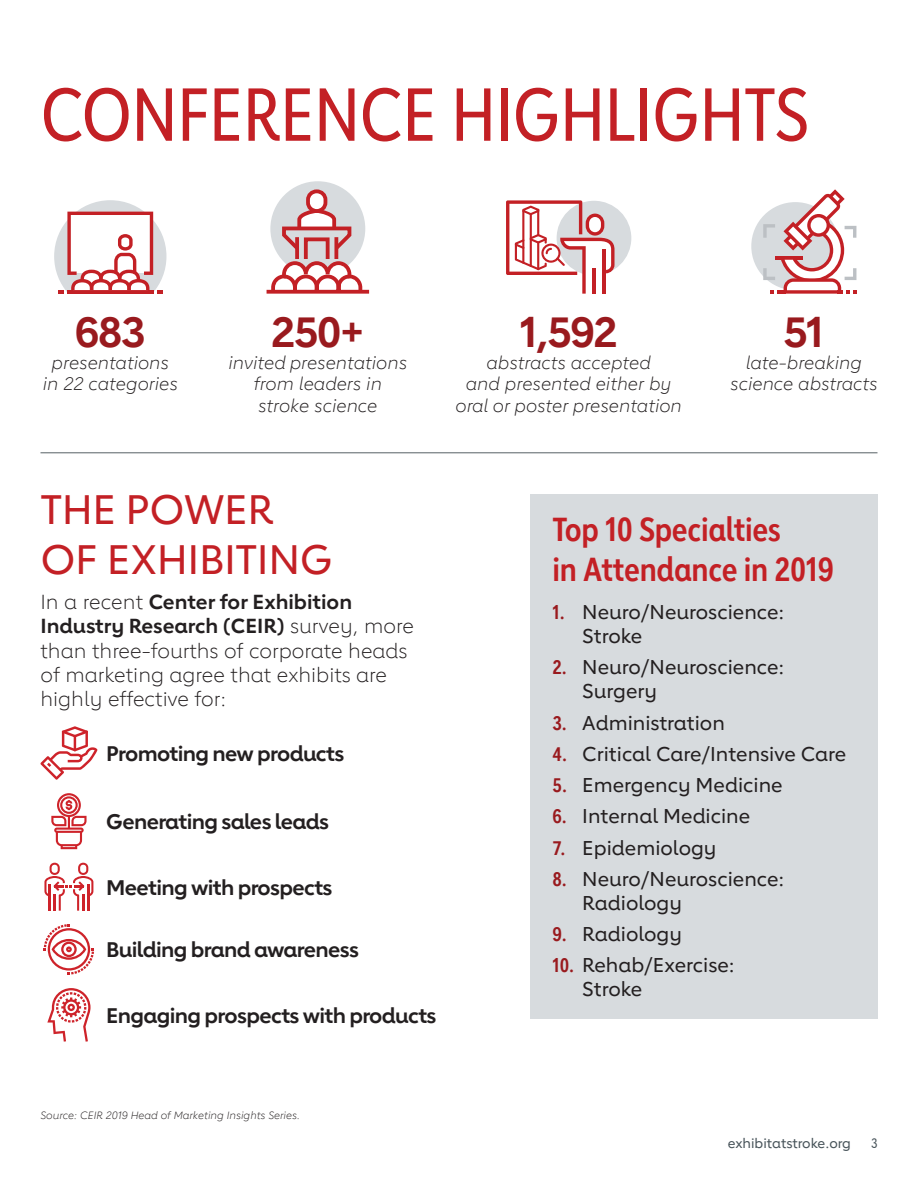
<style>
.page{position:relative;width:918px;height:1188px;background:#fff}
.page>*{position:absolute;margin:0;border:0;box-sizing:border-box;transform-origin:0 0}
.t1{font:73.65px "Lub Dub Condensed";letter-spacing:-.01em;color:#c32025}
.t2{font:700 42px "Lub Dub";letter-spacing:-.045em;color:#991a1e}
.t3{font:500 40.95px/49.2px "Lub Dub";letter-spacing:-.01em;color:#c32025}
.t4{font:700 33.15px/39.8px "Lub Dub Condensed";letter-spacing:-.01em;color:#c32025}
.t5{font:700 21px "Lub Dub";letter-spacing:-.03em;color:#231f20}
.t6{font:300 20.25px/24.3px "Lub Dub";color:#231f20}
.t7{font:500 19.8px/23.9px "Lub Dub";color:#231f20}
.t8{font:italic 300 18px/21.6px "Lub Dub";color:#231f20;text-align:center}
.t9{font:500 13.5px "Lub Dub";color:#475359}
.t10{font:13.5px "Lub Dub Condensed";color:#475359}
.t11{font:italic 300 10.5px "Lub Dub";color:#231f20}
.s1{font-weight:700}
.s2{font-family:"Lub Dub Condensed";font-weight:700;font-size:19.5px;color:#991a1e}
</style>
<div class="page">
<div style="left:530px;top:494px;width:348px;height:525px;background:#d7dbde"></div>
<div style="left:751px;top:202px;width:88px;height:88px;background:#d7dbde;border-radius:50%"></div>
<svg style="left:763px;top:189px;width:93px;height:105px"></svg>
<div style="left:557px;top:201px;width:74px;height:74px;background:#d7dbde;border-radius:50%"></div>
<svg style="left:506px;top:200px;width:109px;height:94px"></svg>
<div style="left:270px;top:181px;width:95px;height:95px;background:#d7dbde;border-radius:50%"></div>
<div style="left:308px;top:191px;width:17px;height:20px;background:#fff;border-radius:9px"></div>
<div style="left:306px;top:189px;width:21px;height:24px;border:4px solid #c32025;border-radius:9px"></div>
<svg style="left:266px;top:207px;width:104px;height:87px"></svg>
<svg style="left:54px;top:200px;width:112px;height:94px"></svg>
<hr style="left:40px;top:452px;width:838px;height:1px;background:#576065">
<svg style="left:51px;top:793px;width:36px;height:56px"></svg>
<svg style="left:47px;top:988px;width:44px;height:54px"></svg>
<svg style="left:44px;top:924px;width:50px;height:51px"></svg>
<svg style="left:44px;top:863px;width:49px;height:48px"></svg>
<svg style="left:40px;top:726px;width:57px;height:54px"></svg>
<p class="t1" style="left:40px;top:71px;width:770px">CONFERENCE HIGHLIGHTS</p>
<p class="t2" style="left:75px;top:307px;width:72px">683</p>
<p class="t8" style="left:43px;top:352px;width:137px">presentations in 22 categories</p>
<p class="t2" style="left:271px;top:307px;width:95px">250+</p>
<p class="t8" style="left:229px;top:352px;width:180px">invited presentations from leaders in stroke science</p>
<p class="t2" style="left:519px;top:307px;width:100px">1,592</p>
<p class="t8" style="left:456px;top:352px;width:228px">abstracts accepted<br>and presented either by oral or poster presentation</p>
<p class="t2" style="left:783px;top:307px;width:43px">51</p>
<p class="t8" style="left:730px;top:352px;width:149px">late-breaking science abstracts</p>
<p class="t3" style="left:40px;top:485px;width:294px">THE POWER<br>OF EXHIBITING</p>
<p class="t6" style="left:40px;top:590px;width:375px">In a recent <span class="s1">Center for Exhibition Industry Research (CEIR)</span> survey, more than three-fourths of corporate heads of marketing agree that exhibits are highly effective for:</p>
<p class="t5" style="left:106px;top:741px;width:239px">Promoting new products</p>
<p class="t5" style="left:106px;top:809px;width:224px">Generating sales leads</p>
<p class="t5" style="left:106px;top:875px;width:228px">Meeting with prospects</p>
<p class="t5" style="left:106px;top:937px;width:254px">Building brand awareness</p>
<p class="t5" style="left:106px;top:1003px;width:332px">Engaging prospects with products</p>
<p class="t4" style="left:553px;top:509px;width:283px">Top 10 Specialties<br>in Attendance in 2019</p>
<p class="t7" style="left:582px;top:600px;width:204px;text-indent:-30px"><span class="s2">1.</span> Neuro/Neuroscience:<br>Stroke</p>
<p class="t7" style="left:582px;top:655px;width:204px;text-indent:-30px"><span class="s2">2.</span> Neuro/Neuroscience:<br>Surgery</p>
<p class="t7" style="left:553px;top:711px;width:174px"><span class="s2">3.</span> Administration</p>
<p class="t7" style="left:553px;top:742px;width:295px"><span class="s2">4.</span> Critical Care/Intensive Care</p>
<p class="t7" style="left:553px;top:773px;width:232px"><span class="s2">5.</span> Emergency Medicine</p>
<p class="t7" style="left:553px;top:804px;width:199px"><span class="s2">6.</span> Internal Medicine</p>
<p class="t7" style="left:553px;top:836px;width:165px"><span class="s2">7.</span> Epidemiology</p>
<p class="t7" style="left:582px;top:867px;width:204px;text-indent:-30px"><span class="s2">8.</span> Neuro/Neuroscience:<br>Radiology</p>
<p class="t7" style="left:553px;top:922px;width:131px"><span class="s2">9.</span> Radiology</p>
<p class="t7" style="left:582px;top:953px;width:154px;text-indent:-30px"><span class="s2">10.</span> Rehab/Exercise:<br>Stroke</p>
<p class="t11" style="left:40px;top:1109px;width:261px">Source: CEIR 2019 Head of Marketing Insights Series.</p>
<p class="t9" style="left:728px;top:1135px;width:125px">exhibitatstroke.org</p>
<p class="t10" style="left:871px;top:1135px;width:8px">3</p>
</div>
